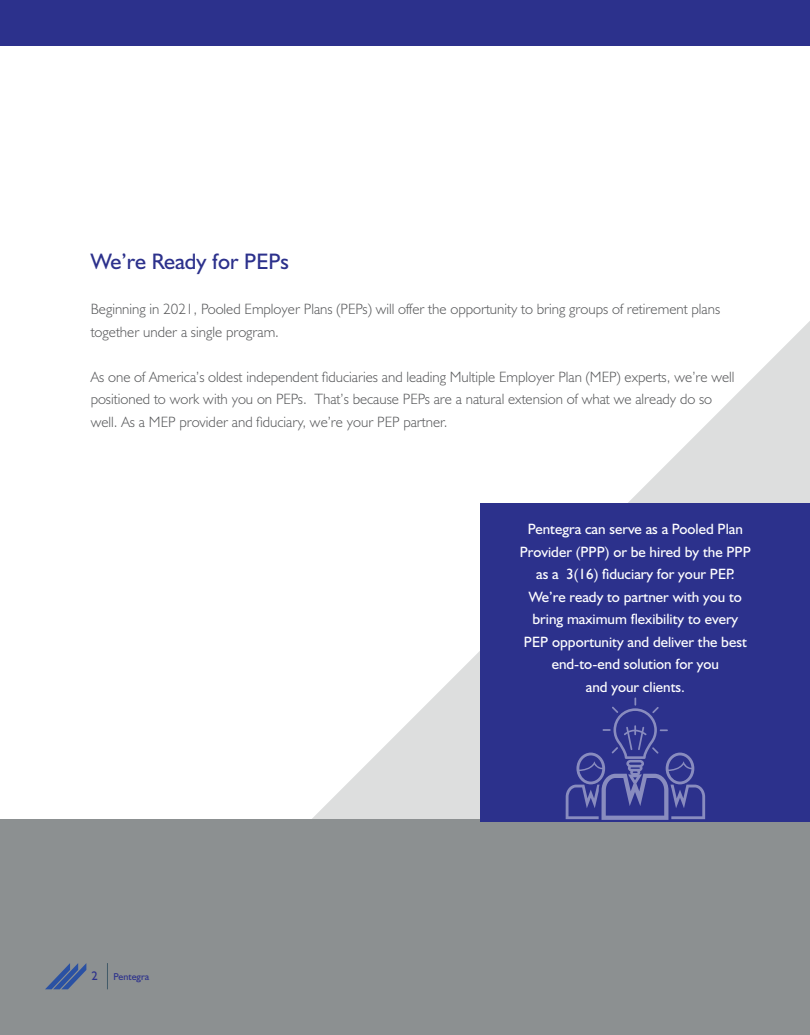
<style>
.page{position:relative;width:810px;height:1035px;background:#fff}
.page>*{position:absolute;margin:0;border:0;box-sizing:border-box;transform-origin:0 0}
.t1{font:22.5px "Humanist 521 BT";color:#2c318c}
.t2{font:300 15px/22.5px "Humanist 521 BT";color:#58595b}
.t3{font:15px/22.5px "Humanist 521 BT";color:#fff;text-align:center}
.t4{font:12.5px "Humanist 521 BT";color:#2c318c}
.t5{font:10px "Humanist 521 BT";color:#2c318c}
</style>
<div class="page">
<svg style="left:312px;top:321px;width:498px;height:498px"></svg>
<svg style="left:421px;top:646px;width:60px;height:173px;fill:#dddede"></svg>
<div style="left:0;top:819px;width:810px;height:216px;background:#8c9091"></div>
<div style="left:0;top:0;width:810px;height:45px;background:#2c318c"></div>
<svg style="left:107px;top:963px;width:1px;height:26px"></svg>
<svg style="left:45px;top:963px;width:41px;height:26px"></svg>
<div style="left:481px;top:503px;width:329px;height:318px;background:#2c318c"></div>
<svg style="left:566px;top:697px;width:139px;height:123px"></svg>
<h1 class="t1" style="left:91px;top:248px;width:200px">We’re Ready for PEPs</h1>
<p class="t2" style="left:91px;top:298px;width:631px">Beginning in 2021, Pooled Employer Plans (PEPs) will offer the opportunity to bring groups of retirement plans together under a single program.</p>
<p class="t2" style="left:91px;top:365px;width:645px">As one of America’s oldest independent fiduciaries and leading Multiple Employer Plan (MEP) experts, we’re well positioned to work with you on PEPs. That’s because PEPs are a natural extension of what we already do so well. As a MEP provider and fiduciary, we’re your PEP partner.</p>
<p class="t4" style="left:91px;top:968px;width:8px">2</p>
<p class="t5" style="left:114px;top:971px;width:37px">Pentegra</p>
<p class="t3" style="left:520px;top:518px;width:232px">Pentegra can serve as a Pooled Plan<br>Provider (PPP) or be hired by the PPP as a 3(16) fiduciary for your PEP.<br>We’re ready to partner with you to bring maximum flexibility to every<br>PEP opportunity and deliver the best end-to-end solution for you<br>and your clients.</p>
</div>
